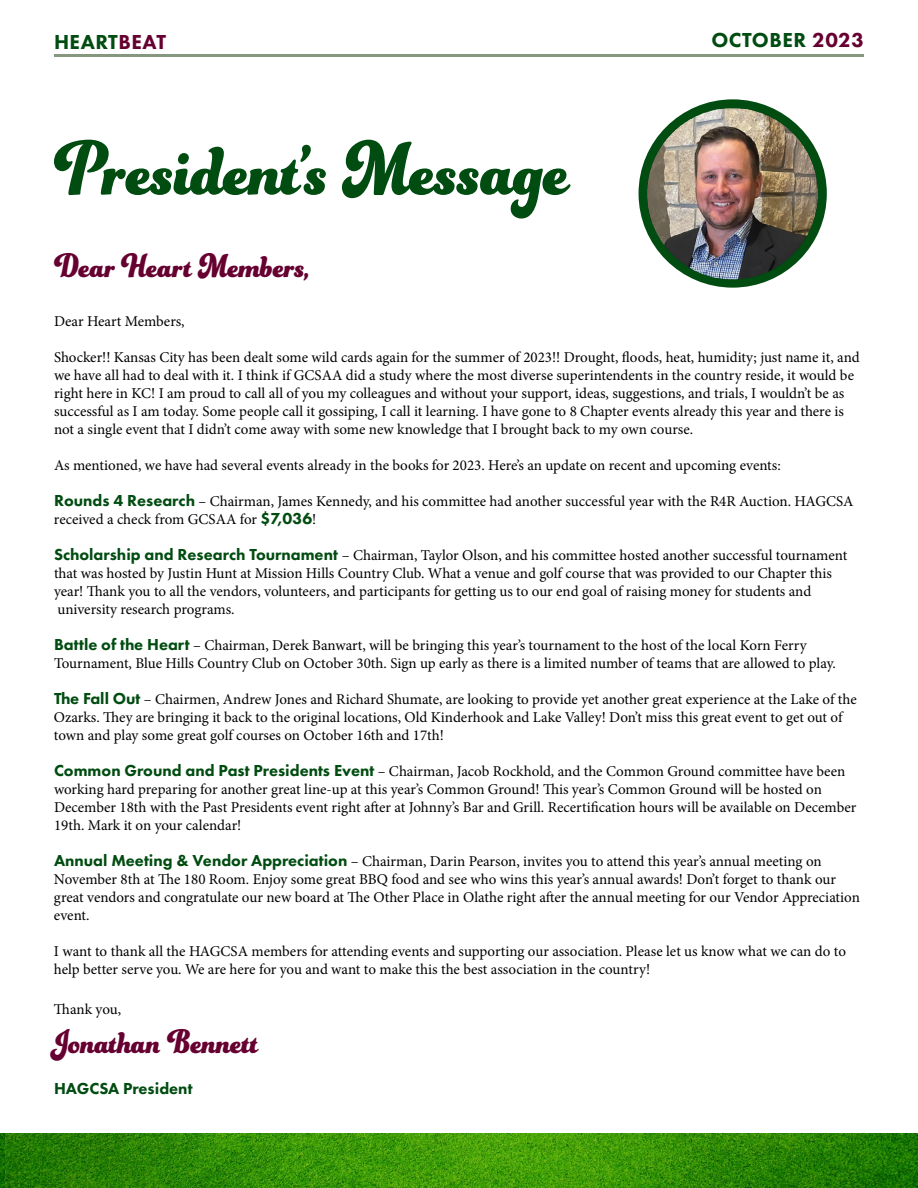
<style>
.page{position:relative;width:918px;height:1188px;background:#fff}
.page>*{position:absolute;margin:0;border:0;box-sizing:border-box;transform-origin:0 0}
.t1{font:700 82.5px "Funkydori";color:#014c11;scale:.91 1}
.t2{font:700 36.3px "Funkydori";color:#660030;scale:.91 1}
.t3{font:800 21px "Futura PT";letter-spacing:.025em;color:#014c11}
.t4{font:800 16.5px "Futura PT";color:#014c11}
.t5{font:15px/18px "Minion Pro";letter-spacing:-.005em;color:#000}
.s1{color:#660030}
.s2{font-family:"Futura PT";font-weight:800;font-size:16.5px;color:#014c11}
</style>
<div class="page">
<img style="left:638px;top:101px;width:189px;height:182px">
<hr style="left:54px;top:54px;width:810px;height:3px;background:#869780">
<img style="left:5px;top:1134px;width:913px;height:54px">
<img style="left:0;top:1134px;width:5px;height:54px">
<h3 class="t3" style="left:54px;top:29px;width:114px">HEART<span class="s1">BEAT</span></h3>
<h3 class="t3" style="left:711px;top:27px;width:154px">OCTOBER <span class="s1">2023</span></h3>
<h1 class="t1" style="left:54px;top:118px;width:568px">President’s Message</h1>
<h2 class="t2" style="left:54px;top:243px;width:282px">Dear Heart Members,</h2>
<p class="t5" style="left:54px;top:313px;width:132px">Dear Heart Members,</p>
<p class="t5" style="left:54px;top:349px;width:807px">Shocker!! Kansas City has been dealt some wild cards again for the summer of 2023!! Drought, floods, heat, humidity; just name it, and we have all had to deal with it. I think if GCSAA did a study where the most diverse superintendents in the country reside, it would be right here in KC! I am proud to call all of you my colleagues and without your support, ideas, suggestions, and trials, I wouldn’t be as successful as I am today. Some people call it gossiping, I call it learning. I have gone to 8 Chapter events already this year and there is not a single event that I didn’t come away with some new knowledge that I brought back to my own course.</p>
<p class="t5" style="left:54px;top:457px;width:728px">As mentioned, we have had several events already in the books for 2023. Here’s an update on recent and upcoming events:</p>
<p class="t5" style="left:54px;top:493px;width:801px"><span class="s2">Rounds 4 Research</span> – Chairman, James Kennedy, and his committee had another successful year with the R4R Auction. HAGCSA received a check from GCSAA for <span class="s2">$7,036</span>!</p>
<p class="t5" style="left:54px;top:547px;width:795px"><span class="s2">Scholarship and Research Tournament</span> – Chairman, Taylor Olson, and his committee hosted another successful tournament that was hosted by Justin Hunt at Mission Hills Country Club. What a venue and golf course that was provided to our Chapter this year! Thank you to all the vendors, volunteers, and participants for getting us to our end goal of raising money for students and university research programs.</p>
<p class="t5" style="left:54px;top:637px;width:783px"><span class="s2">Battle of the Heart</span> – Chairman, Derek Banwart, will be bringing this year’s tournament to the host of the local Korn Ferry<br>Tournament, Blue Hills Country Club on October 30th. Sign up early as there is a limited number of teams that are allowed to play.</p>
<p class="t5" style="left:54px;top:691px;width:804px"><span class="s2">The Fall Out</span> – Chairmen, Andrew Jones and Richard Shumate, are looking to provide yet another great experience at the Lake of the<br>Ozarks. They are bringing it back to the original locations, Old Kinderhook and Lake Valley! Don’t miss this great event to get out of town and play some great golf courses on October 16th and 17th!</p>
<p class="t5" style="left:54px;top:763px;width:804px"><span class="s2">Common Ground and Past Presidents Event</span> – Chairman, Jacob Rockhold, and the Common Ground committee have been working hard preparing for another great line-up at this year’s Common Ground! This year’s Common Ground will be hosted on December 18th with the Past Presidents event right after at Johnny’s Bar and Grill. Recertification hours will be available on December 19th. Mark it on your calendar!</p>
<p class="t5" style="left:54px;top:853px;width:808px"><span class="s2">Annual Meeting &amp; Vendor Appreciation</span> – Chairman, Darin Pearson, invites you to attend this year’s annual meeting on November 8th at The 180 Room. Enjoy some great BBQ food and see who wins this year’s annual awards! Don’t forget to thank our great vendors and congratulate our new board at The Other Place in Olathe right after the annual meeting for our Vendor Appreciation event.</p>
<p class="t5" style="left:54px;top:943px;width:794px">I want to thank all the HAGCSA members for attending events and supporting our association. Please let us know what we can do to help better serve you. We are here for you and want to make this the best association in the country!</p>
<p class="t5" style="left:54px;top:1000px;width:69px">Thank you,</p>
<h2 class="t2" style="left:54px;top:1020px;width:226px">Jonathan Bennett</h2>
<p class="t4" style="left:54px;top:1078px;width:140px">HAGCSA President</p>
</div>
